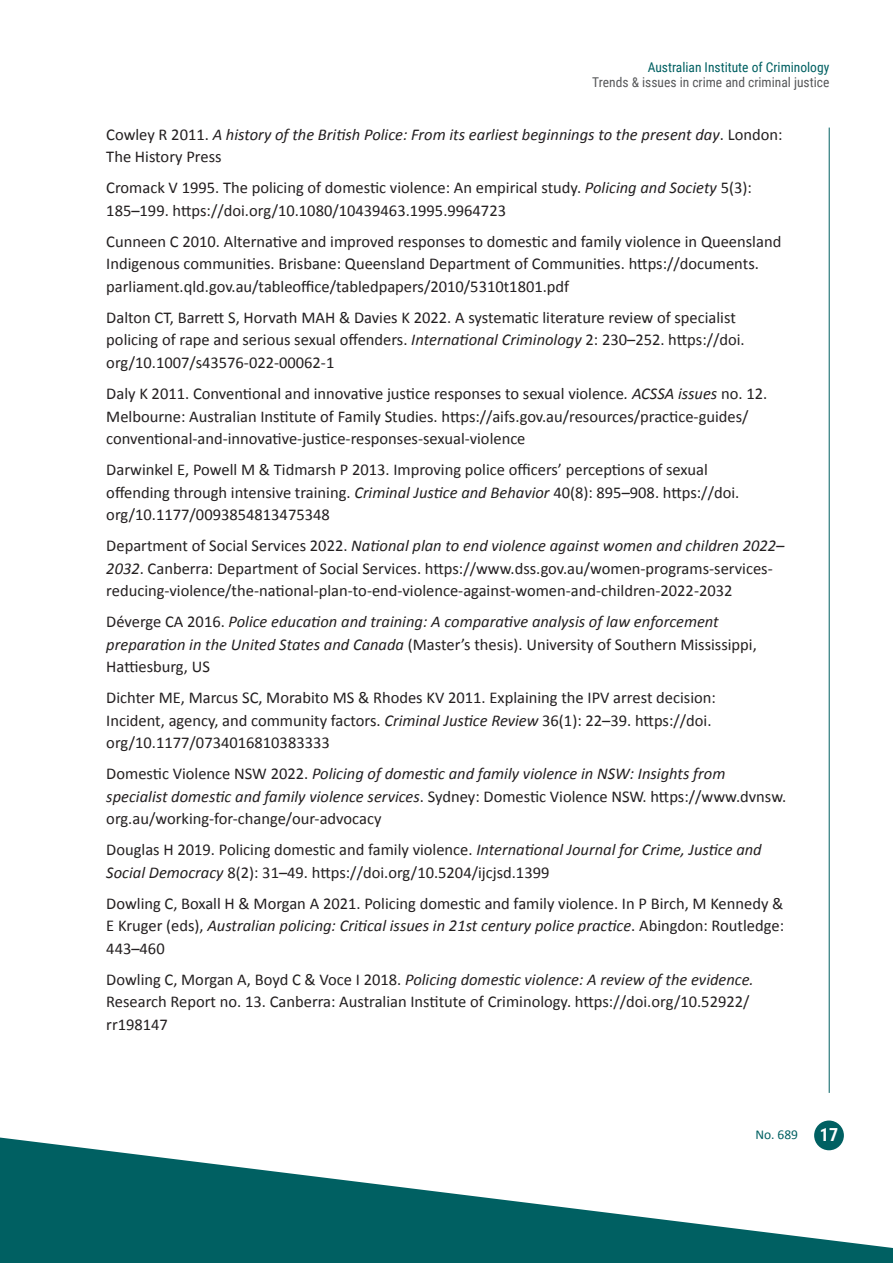
<style>
.page{position:relative;width:893px;height:1263px;background:#fff}
.page>*{position:absolute;margin:0;border:0;box-sizing:border-box;transform-origin:0 0}
.body{font:16.5px/22.5px "Calibri";color:#231f20}
.body-2{font:italic 16.5px/22.5px "Calibri";color:#231f20}
.t1{font:13.5px "Roboto Condensed";color:#57585a}
.t2{font:13.5px "Roboto Condensed";color:#006062}
.t3{font:13.5px "Calibri";color:#006062}
.s1{font-style:normal}
.s2{font-style:italic}
.s3{font-family:"Roboto Condensed";font-weight:700;font-size:18px;color:#fff}
</style>
<div class="page">
<hr style="left:829px;top:128px;width:1px;height:965px;background:#006062">
<div style="left:814px;top:1120px;width:30px;height:30px;background:#006062;border-radius:50%"></div>
<svg style="left:0;top:1137px;width:893px;height:126px;fill:#006062"></svg>
<p class="t2" style="left:648px;top:57px;width:183px">Australian Institute of Criminology</p>
<p class="t1" style="left:592px;top:73px;width:239px">Trends &amp; issues in crime and criminal justice</p>
<p class="body-2" style="left:106px;top:122px;width:678px"><span class="s1">Cowley R 2011.</span> A history of the British Police: From its earliest beginnings to the present day<span class="s1">. London:<br>The History Press</span></p>
<p class="body" style="left:106px;top:176px;width:647px">Cromack V 1995. The policing of domestic violence: An empirical study. <span class="s2">Policing and Society</span> 5(3):<br>185–199. https://doi.org/10.1080/10439463.1995.9964723</p>
<p class="body" style="left:106px;top:230px;width:676px">Cunneen C 2010. Alternative and improved responses to domestic and family violence in Queensland<br>Indigenous communities. Brisbane: Queensland Department of Communities. https://documents. parliament.qld.gov.au/tableoffice/tabledpapers/2010/5310t1801.pdf</p>
<p class="body" style="left:106px;top:306px;width:640px">Dalton CT, Barrett S, Horvath MAH &amp; Davies K 2022. A systematic literature review of specialist policing of rape and serious sexual offenders. <span class="s2">International Criminology</span> 2: 230–252. https://doi. org/10.1007/s43576-022-00062-1</p>
<p class="body" style="left:106px;top:382px;width:662px">Daly K 2011. Conventional and innovative justice responses to sexual violence<span class="s2">. ACSSA issues</span> no. 12.<br>Melbourne: Australian Institute of Family Studies. https://aifs.gov.au/resources/practice-guides/ conventional-and-innovative-justice-responses-sexual-violence</p>
<p class="body" style="left:106px;top:458px;width:634px">Darwinkel E, Powell M &amp; Tidmarsh P 2013. Improving police officers’ perceptions of sexual offending through intensive training. <span class="s2">Criminal Justice and Behavior</span> 40(8): 895–908. https://doi. org/10.1177/0093854813475348</p>
<p class="body" style="left:106px;top:534px;width:680px">Department of Social Services 2022. <span class="s2">National plan to end violence against women and children 2022–<br>2032</span>. Canberra: Department of Social Services. https://www.dss.gov.au/women-programs-services&shy;reducing-violence/the-national-plan-to-end-violence-against-women-and-children-2022-2032</p>
<p class="body-2" style="left:106px;top:610px;width:652px"><span class="s1">Déverge CA 2016.</span> Police education and training: A comparative analysis of law enforcement preparation in the United States and Canada <span class="s1">(Master’s thesis). University of Southern Mississippi,<br>Hattiesburg, US</span></p>
<p class="body" style="left:106px;top:686px;width:611px">Dichter ME, Marcus SC, Morabito MS &amp; Rhodes KV 2011. Explaining the IPV arrest decision:<br>Incident, agency, and community factors. <span class="s2">Criminal Justice Review</span> 36(1): 22–39. https://doi. org/10.1177/0734016810383333</p>
<p class="body" style="left:106px;top:762px;width:681px">Domestic Violence NSW 2022. <span class="s2">Policing of domestic and family violence in NSW: Insights from specialist domestic and family violence services</span>. Sydney: Domestic Violence NSW. https://www.dvnsw. org.au/working-for-change/our-advocacy</p>
<p class="body" style="left:106px;top:838px;width:657px">Douglas H 2019. Policing domestic and family violence. <span class="s2">International Journal for Crime, Justice and<br>Social Democracy</span> 8(2): 31–49. https://doi.org/10.5204/ijcjsd.1399</p>
<p class="body" style="left:106px;top:891px;width:679px;text-align:justify">Dowling C, Boxall H &amp; Morgan A 2021. Policing domestic and family violence. In P Birch, M Kennedy &amp; E Kruger (eds), <span class="s2">Australian policing: Critical issues in 21st century police practice</span>. Abingdon: Routledge:<br>443–460</p>
<p class="body" style="left:106px;top:967px;width:649px">Dowling C, Morgan A, Boyd C &amp; Voce I 2018. <span class="s2">Policing domestic violence: A review of the evidence.<br></span>Research Report no. 13. Canberra: Australian Institute of Criminology. https://doi.org/10.52922/ rr198147</p>
<p class="t3" style="left:755px;top:1125px;width:84px">No. 689 <span class="s3">17</span></p>
</div>
